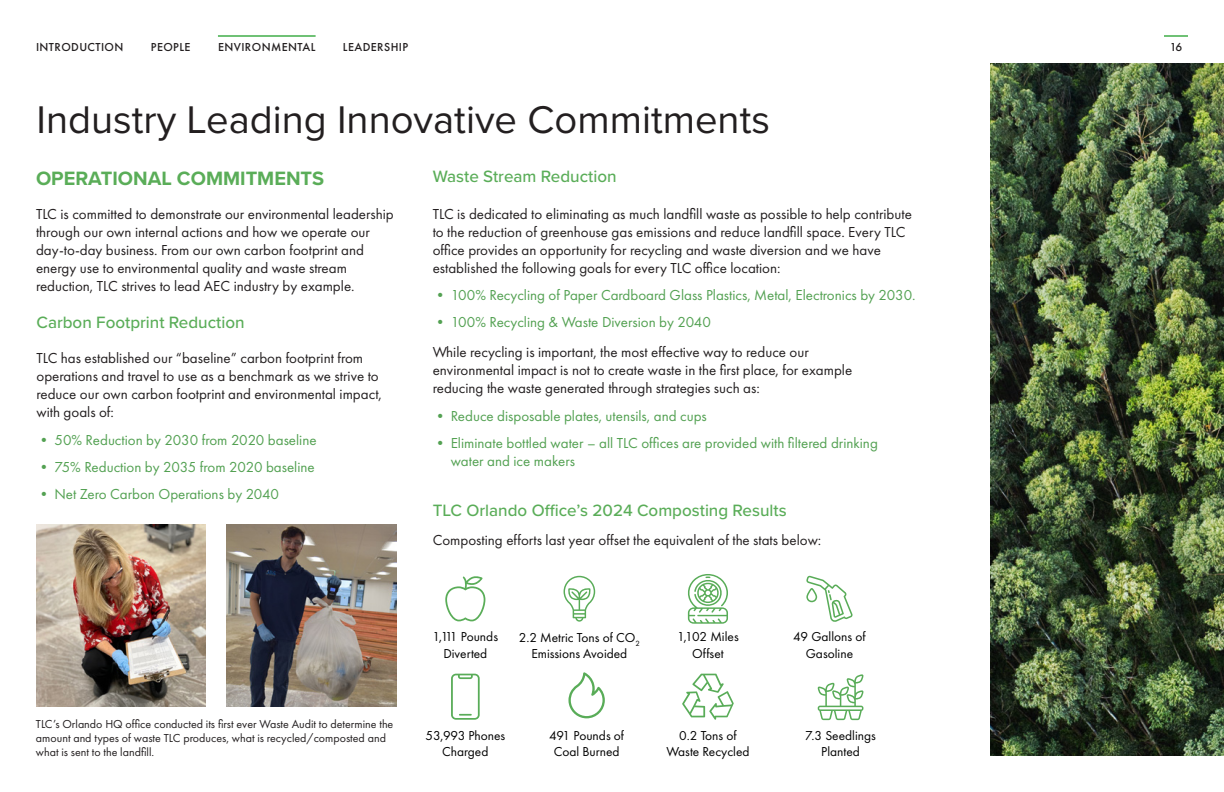
<style>
.page{position:relative;width:1224px;height:792px;background:#fff}
.page>*{position:absolute;margin:0;border:0;box-sizing:border-box;transform-origin:0 0}
.t1{font:40px "Proxima Nova";color:#231f20}
.t2{font:700 20px "Proxima Nova";color:#5aad58}
.t3{font:500 17px "Proxima Nova";color:#5aad58}
.t4{font:15px/18px "Futura PT";color:#231f20}
.t5{font:15px/18px "Futura PT";color:#53a152}
.t6{font:13.4px/16.1px "Futura PT";color:#000;text-align:center}
.t7{font:12px/14.4px "Futura PT";color:#231f20}
.t8{font:500 12px "Futura PT";letter-spacing:.035em;color:#231f20}
</style>
<div class="page">
<hr style="left:218px;top:35px;width:98px;height:2px;background:#41ad49">
<hr style="left:1164px;top:35px;width:24px;height:2px;background:#41ad49">
<img style="left:36px;top:524px;width:170px;height:183px">
<img style="left:227px;top:524px;width:169px;height:183px">
<img style="left:990px;top:63px;width:234px;height:693px">
<svg style="left:445px;top:576px;width:40px;height:45px"></svg>
<svg style="left:806px;top:575px;width:47px;height:47px"></svg>
<svg style="left:451px;top:674px;width:29px;height:46px"></svg>
<svg style="left:687px;top:574px;width:41px;height:50px"></svg>
<svg style="left:682px;top:674px;width:52px;height:46px"></svg>
<svg style="left:818px;top:674px;width:46px;height:46px"></svg>
<svg style="left:568px;top:672px;width:37px;height:46px"></svg>
<svg style="left:564px;top:576px;width:31px;height:46px"></svg>
<p class="t8" style="left:36px;top:40px;width:89px">INTRODUCTION</p>
<p class="t8" style="left:151px;top:40px;width:41px">PEOPLE</p>
<p class="t8" style="left:218px;top:40px;width:99px">ENVIRONMENTAL</p>
<p class="t8" style="left:343px;top:40px;width:67px">LEADERSHIP</p>
<p class="t8" style="left:1170px;top:40px;width:14px">16</p>
<h1 class="t1" style="left:36px;top:90px;width:735px">Industry Leading Innovative Commitments</h1>
<h2 class="t2" style="left:36px;top:163px;width:290px">OPERATIONAL COMMITMENTS</h2>
<p class="t3" style="left:433px;top:164px;width:185px">Waste Stream Reduction</p>
<p class="t4" style="left:36px;top:205px;width:359px">TLC is committed to demonstrate our environmental leadership through our own internal actions and how we operate our day-to-day business. From our own carbon footprint and energy use to environmental quality and waste stream reduction, TLC strives to lead AEC industry by example.</p>
<p class="t4" style="left:433px;top:205px;width:481px">TLC is dedicated to eliminating as much landfill waste as possible to help contribute to the reduction of greenhouse gas emissions and reduce landfill space. Every TLC office provides an opportunity for recycling and waste diversion and we have established the following goals for every TLC office location:</p>
<p class="t5" style="left:433px;top:286px;width:485px">• 100% Recycling of Paper Cardboard Glass Plastics, Metal, Electronics by 2030.</p>
<p class="t3" style="left:36px;top:310px;width:210px">Carbon Footprint Reduction</p>
<p class="t5" style="left:433px;top:313px;width:280px">• 100% Recycling &amp; Waste Diversion by 2040</p>
<p class="t4" style="left:36px;top:349px;width:347px">TLC has established our “baseline” carbon footprint from operations and travel to use as a benchmark as we strive to reduce our own carbon footprint and environmental impact, with goals of:</p>
<p class="t5" style="left:36px;top:431px;width:282px">• 50% Reduction by 2030 from 2020 baseline</p>
<p class="t5" style="left:36px;top:458px;width:280px">• 75% Reduction by 2035 from 2020 baseline</p>
<p class="t5" style="left:36px;top:485px;width:244px">• Net Zero Carbon Operations by 2040</p>
<p class="t4" style="left:433px;top:342px;width:421px">While recycling is important, the most effective way to reduce our environmental impact is not to create waste in the first place, for example reducing the waste generated through strategies such as:</p>
<p class="t5" style="left:433px;top:406px;width:276px">• Reduce disposable plates, utensils, and cups</p>
<p class="t5" style="left:451px;top:433px;width:429px;text-indent:-18px">• Eliminate bottled water – all TLC offices are provided with filtered drinking water and ice makers</p>
<p class="t3" style="left:433px;top:498px;width:356px">TLC Orlando Office’s 2024 Composting Results</p>
<p class="t4" style="left:433px;top:531px;width:390px">Composting efforts last year offset the equivalent of the stats below:</p>
<p class="t7" style="left:36px;top:716px;width:359px">TLC’s Orlando HQ office conducted its first ever Waste Audit to determine the amount and types of waste TLC produces, what is recycled/composted and what is sent to the landfill.</p>
<p class="t6" style="left:433px;top:629px;width:67px">1,111 Pounds<br>Diverted</p>
<p class="t6" style="left:677px;top:629px;width:63px">1,102 Miles<br>Offset</p>
<p class="t6" style="left:519px;top:629px;width:123px">2.2 Metric Tons of CO<sub>2<br></sub>Emissions Avoided</p>
<p class="t6" style="left:793px;top:629px;width:74px">49 Gallons of<br>Gasoline</p>
<p class="t6" style="left:426px;top:727px;width:81px">53,993 Phones<br>Charged</p>
<p class="t6" style="left:549px;top:727px;width:76px">491 Pounds of<br>Coal Burned</p>
<p class="t6" style="left:805px;top:727px;width:72px">7.3 Seedlings<br>Planted</p>
<p class="t6" style="left:666px;top:727px;width:85px">0.2 Tons of<br>Waste Recycled</p>
</div>
